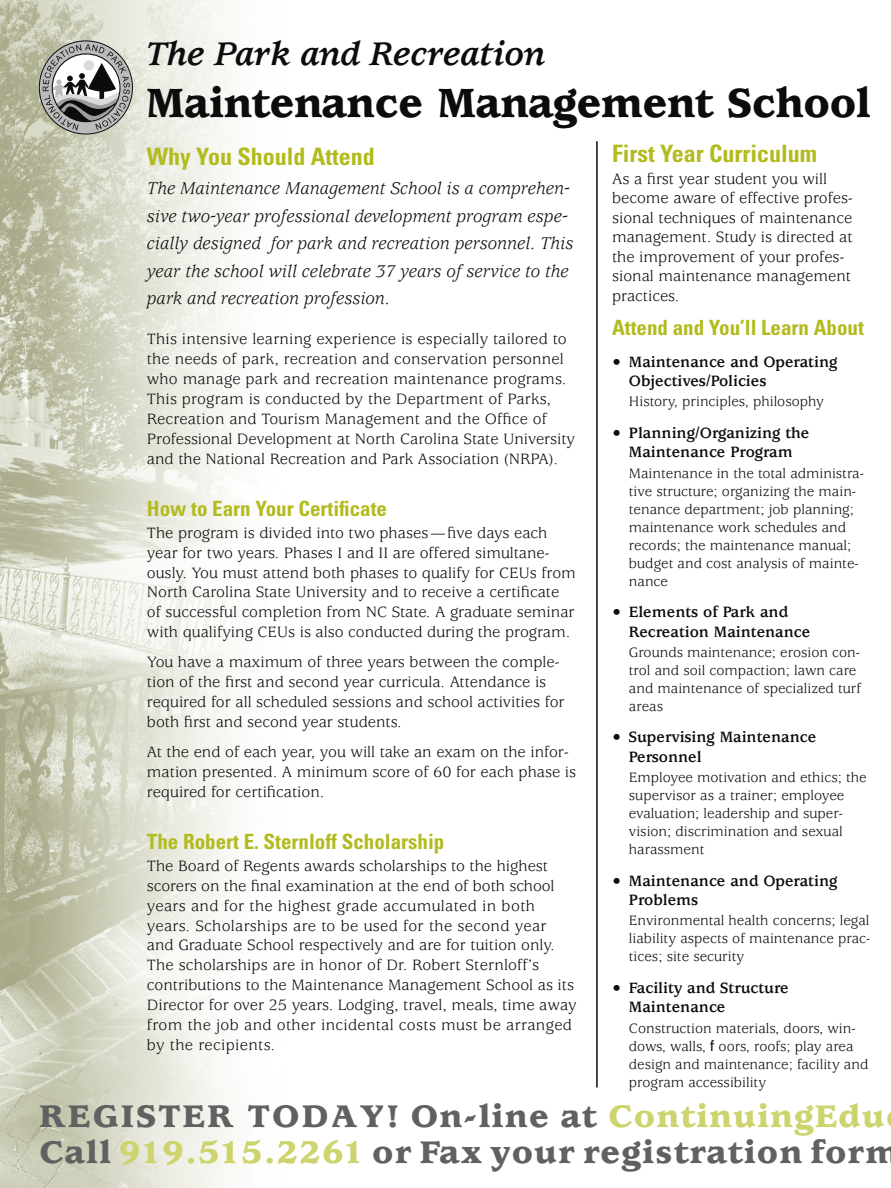
<style>
.page{position:relative;width:891px;height:1188px;background:#fff}
.page>*{position:absolute;margin:0;border:0;box-sizing:border-box;transform-origin:0 0}
.t1{font:900 45px "Usherwood";letter-spacing:-.01em;color:#0d0c0d}
.t2{font:italic 700 36px "Usherwood";color:#0d0c0d}
.t3{font:900 34.5px/36px "Usherwood";letter-spacing:.03em;color:#626162;scale:1.05 1}
.t4{font:700 condensed 24px "Univers";color:#b2bb1e}
.t5{font:700 condensed 21px "Univers";color:#b2bb1e}
.t6{font:italic 18.75px/27.5px "Usherwood";color:#0d0c0d}
.t7{font:16.5px/20px "Usherwood";color:#0d0c0d}
.t8{font:700 16.5px/19.5px "Usherwood";color:#0d0c0d}
.t9{font:15px/18px "Usherwood";color:#0d0c0d}
.s1{color:#cdd36d}
</style>
<div class="page">
<img style="left:0;top:0;width:233px;height:1188px">
<svg style="left:39px;top:41px;width:94px;height:93px"></svg>
<svg style="left:43px;top:44px;width:87px;height:86px"></svg>
<div style="left:84px;top:60px;width:10px;height:11px;background:#dbdbdb;border-radius:50%"></div>
<div style="left:52px;top:53px;width:69px;height:69px;border:1px solid #0d0c0d;border-radius:50%"></div>
<hr style="left:596px;top:141px;width:2px;height:947px;background:#0d0c0d">
<h2 class="t2" style="left:146px;top:35px;width:401px">The Park and Recreation</h2>
<h1 class="t1" style="left:146px;top:78px;width:727px">Maintenance Management School</h1>
<h3 class="t4" style="left:147px;top:142px;width:229px">Why You Should Attend</h3>
<p class="t6" style="left:147px;top:176px;width:428px">The Maintenance Management School is a comprehen&shy;sive two-year professional development program espe&shy;cially designed for park and recreation personnel. This year the school will celebrate 37 years of service to the park and recreation profession.</p>
<p class="t7" style="left:147px;top:330px;width:430px">This intensive learning experience is especially tailored to the needs of park, recreation and conservation personnel who manage park and recreation maintenance programs.<br>This program is conducted by the Department of Parks, Recreation and Tourism Management and the Office of Professional Development at North Carolina State University and the National Recreation and Park Association (NRPA).</p>
<p class="t5" style="left:147px;top:495px;width:242px">How to Earn Your Certificate</p>
<p class="t7" style="left:147px;top:523px;width:431px">The program is divided into two phases—five days each year for two years. Phases I and II are offered simultane&shy;ously. You must attend both phases to qualify for CEUs from North Carolina State University and to receive a certificate of successful completion from NC State. A graduate seminar with qualifying CEUs is also conducted during the program.</p>
<p class="t7" style="left:147px;top:653px;width:419px">You have a maximum of three years between the comple&shy;tion of the first and second year curricula. Attendance is required for all scheduled sessions and school activities for both first and second year students.</p>
<p class="t7" style="left:147px;top:743px;width:431px">At the end of each year, you will take an exam on the infor&shy;mation presented. A minimum score of 60 for each phase is required for certification.</p>
<p class="t5" style="left:147px;top:828px;width:299px">The Robert E. Sternloff Scholarship</p>
<p class="t7" style="left:147px;top:856px;width:431px">The Board of Regents awards scholarships to the highest scorers on the final examination at the end of both school years and for the highest grade accumulated in both years. Scholarships are to be used for the second year and Graduate School respectively and are for tuition only.<br>The scholarships are in honor of Dr. Robert Sternloff’s contributions to the Maintenance Management School as its Director for over 25 years. Lodging, travel, meals, time away from the job and other incidental costs must be arranged by the recipients.</p>
<h3 class="t4" style="left:612px;top:139px;width:207px">First Year Curriculum</h3>
<p class="t7" style="left:612px;top:169px;width:242px;line-height:19.5px">As a first year student you will become aware of effective profes&shy;sional techniques of maintenance management. Study is directed at the improvement of your profes&shy;sional maintenance management practices.</p>
<p class="t5" style="left:612px;top:315px;width:253px">Attend and You’ll Learn About</p>
<p class="t8" style="left:629px;top:352px;width:210px;text-indent:-17px">• Maintenance and Operating<br>Objectives/Policies</p>
<p class="t9" style="left:629px;top:393px;width:197px">History, principles, philosophy</p>
<p class="t8" style="left:612px;top:423px;width:199px;text-align:center">• Planning/Organizing the<br>Maintenance Program</p>
<p class="t9" style="left:629px;top:464px;width:237px">Maintenance in the total administra&shy;tive structure; organizing the main&shy;tenance department; job planning; maintenance work schedules and records; the maintenance manual; budget and cost analysis of mainte&shy;nance</p>
<p class="t8" style="left:629px;top:603px;width:183px;text-indent:-17px">• Elements of Park and<br>Recreation Maintenance</p>
<p class="t9" style="left:629px;top:644px;width:234px">Grounds maintenance; erosion con&shy;trol and soil compaction; lawn care and maintenance of specialized turf areas</p>
<p class="t8" style="left:629px;top:728px;width:189px;text-indent:-17px">• Supervising Maintenance<br>Personnel</p>
<p class="t9" style="left:629px;top:769px;width:239px">Employee motivation and ethics; the supervisor as a trainer; employee evaluation; leadership and super&shy;vision; discrimination and sexual harassment</p>
<p class="t8" style="left:629px;top:871px;width:210px;text-indent:-17px">• Maintenance and Operating<br>Problems</p>
<p class="t9" style="left:629px;top:912px;width:243px;text-align:justify">Environmental health concerns; legal liability aspects of maintenance prac&shy;tices; site security</p>
<p class="t8" style="left:629px;top:978px;width:161px;text-indent:-17px">• Facility and Structure<br>Maintenance</p>
<p class="t9" style="left:629px;top:1019px;width:241px">Construction materials, doors, win&shy;dows, walls, floors, roofs; play area design and maintenance; facility and program accessibility</p>
<h3 class="t3" style="left:39px;top:1099px;width:820px">Register Today! On-line at <span class="s1">ContinuingEdu<br></span>Call <span class="s1">919.515.2261</span> or Fax your registration form</h3>
</div>
